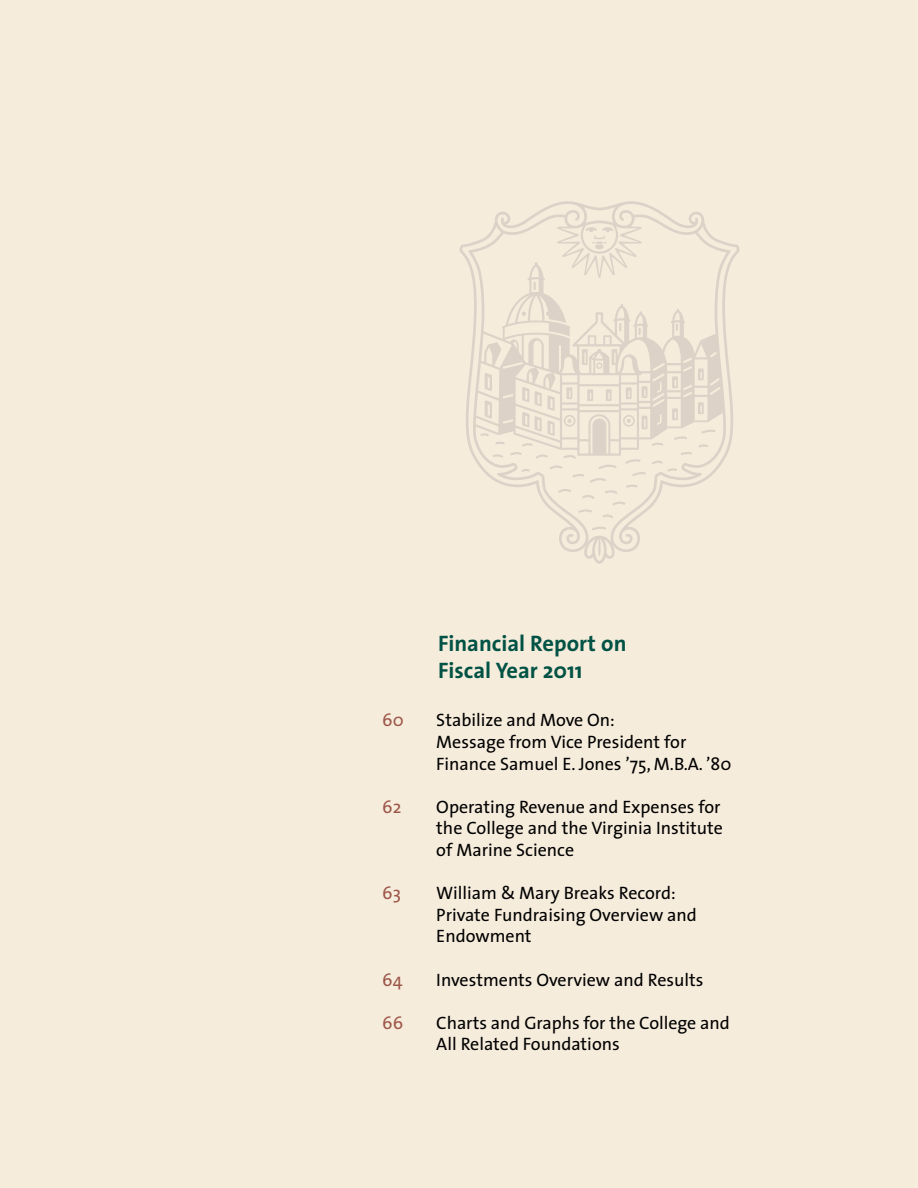
<style>
.page{position:relative;width:918px;height:1188px;background:#f6ecdc}
.page>*{position:absolute;margin:0;border:0;box-sizing:border-box;transform-origin:0 0}
.t1{font:700 22.5px/27px "The Sans";color:#005244}
.t2{font:18px/21.6px "The Sans";color:#000}
.t3{font:18px "The Sans";color:#9d5749}
</style>
<div class="page">
<svg style="left:584px;top:552px;width:31px;height:12px"></svg>
<svg style="left:459px;top:201px;width:281px;height:351px"></svg>
<svg style="left:522px;top:312px;width:4px;height:4px"></svg>
<p class="t1" style="left:438px;top:631px;width:190px">Financial Report on<br>Fiscal Year 2011</p>
<p class="t3" style="left:382px;top:709px;width:23px">60</p>
<p class="t2" style="left:436px;top:710px;width:297px">Stabilize and Move On:<br>Message from Vice President for<br>Finance Samuel E. Jones ’75, M.B.A. ’80</p>
<p class="t3" style="left:382px;top:795px;width:21px">62</p>
<p class="t2" style="left:436px;top:796px;width:288px">Operating Revenue and Expenses for the College and the Virginia Institute of Marine Science</p>
<p class="t3" style="left:382px;top:882px;width:20px">63</p>
<p class="t2" style="left:436px;top:882px;width:262px">William &amp; Mary Breaks Record:<br>Private Fundraising Overview and<br>Endowment</p>
<p class="t3" style="left:382px;top:968px;width:22px">64</p>
<p class="t2" style="left:436px;top:969px;width:269px">Investments Overview and Results</p>
<p class="t3" style="left:382px;top:1011px;width:22px">66</p>
<p class="t2" style="left:436px;top:1012px;width:295px">Charts and Graphs for the College and<br>All Related Foundations</p>
</div>
